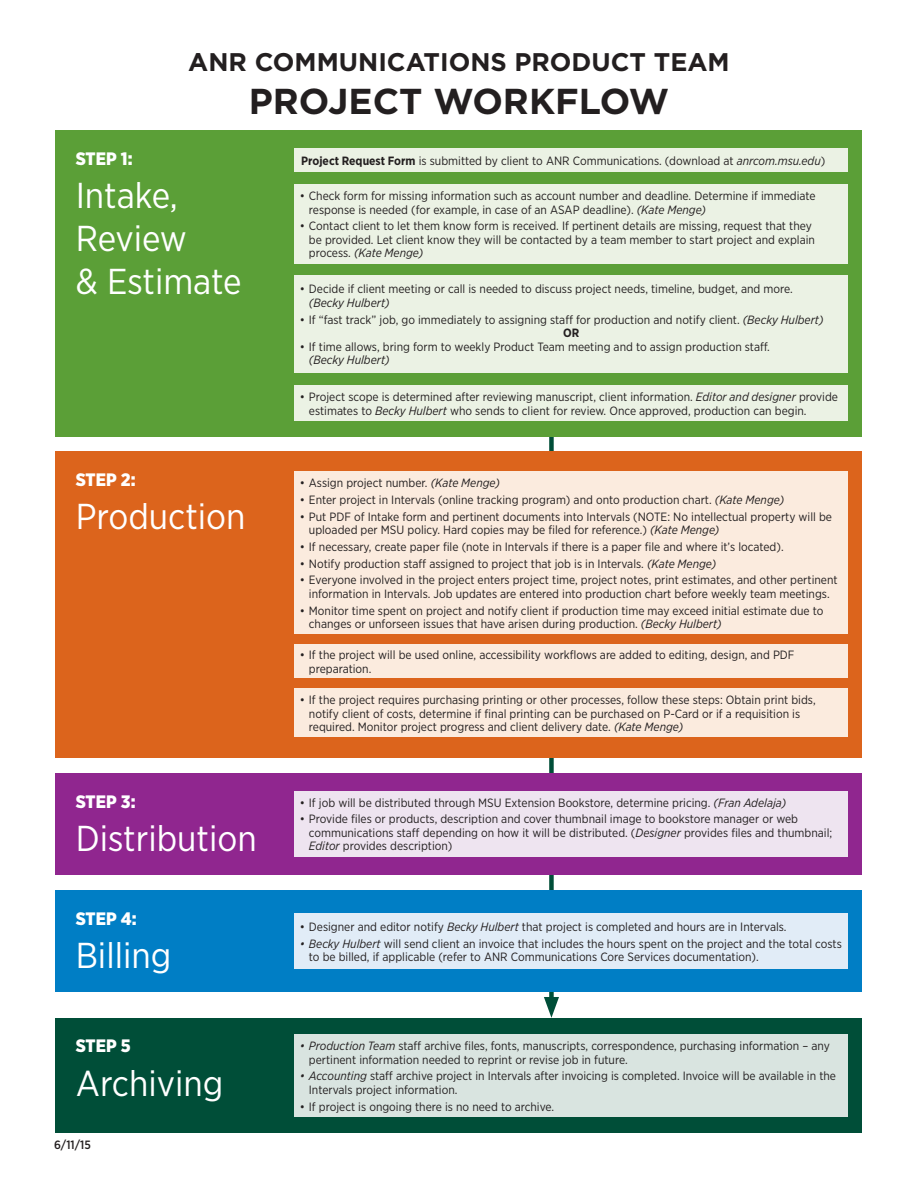
<style>
.page{position:relative;width:918px;height:1188px;background:#fff}
.page>*{position:absolute;margin:0;border:0;box-sizing:border-box;transform-origin:0 0}
.Headline{font:36px "Gotham Narrow";color:#fff}
.Subhead_2{font:36px/43.2px "Gotham Narrow";color:#fff}
.Headline-2{font:700 36px "Gotham";color:#231f20}
.Headline-3{font:700 25.5px "Gotham";color:#231f20}
.Headline-4{font:900 18px "Gotham Narrow";color:#fff}
.Subhead_1{font:900 18px "Gotham Narrow";color:#fff}
.Flow_Chart_Bold{font:12px/13.5px "Gotham Narrow";color:#231f20}
.Flow_Chart_Medium{font:500 12px "Gotham Narrow";color:#231f20}
.Flow_Chart_Bold-2{font:700 12px "Gotham Narrow";color:#231f20}
.s1{font-weight:700}
.s2{font-style:italic}
</style>
<div class="page">
<div style="left:549px;top:164px;width:5px;height:841px;background:#004e38"></div>
<svg style="left:544px;top:997px;width:15px;height:21px"></svg>
<div style="left:56px;top:130px;width:806px;height:306px;background:#5b9f37"></div>
<div style="left:295px;top:148px;width:553px;height:23px;background:#ebf2e4"></div>
<div style="left:295px;top:184px;width:553px;height:80px;background:#ebf2e4"></div>
<div style="left:295px;top:275px;width:553px;height:98px;background:#ebf2e4"></div>
<div style="left:295px;top:385px;width:553px;height:36px;background:#ebf2e4"></div>
<div style="left:56px;top:451px;width:806px;height:307px;background:#dc641c"></div>
<div style="left:295px;top:472px;width:553px;height:162px;background:#fbebde"></div>
<div style="left:295px;top:644px;width:553px;height:34px;background:#fbebde"></div>
<div style="left:295px;top:688px;width:553px;height:49px;background:#fbebde"></div>
<div style="left:56px;top:773px;width:806px;height:102px;background:#90268f"></div>
<div style="left:295px;top:791px;width:553px;height:66px;background:#eee4f0"></div>
<div style="left:56px;top:890px;width:806px;height:102px;background:#007ec5"></div>
<div style="left:295px;top:913px;width:553px;height:56px;background:#e1ecf7"></div>
<div style="left:56px;top:1018px;width:806px;height:115px;background:#004e38"></div>
<div style="left:295px;top:1034px;width:553px;height:83px;background:#d9e4e0"></div>
<p class="Headline-3" style="left:188px;top:45px;width:543px">ANR COMMUNICATIONS PRODUCT TEAM</p>
<p class="Headline-2" style="left:249px;top:77px;width:422px">PROJECT WORKFLOW</p>
<h1 class="Subhead_1" style="left:76px;top:147px;width:58px">STEP 1:</h1>
<h2 class="Subhead_2" style="left:76px;top:173px;width:167px">Intake,<br>Review<br>&amp; Estimate</h2>
<p class="Headline-4" style="left:76px;top:468px;width:61px">STEP 2:</p>
<p class="Headline" style="left:76px;top:494px;width:171px">Production</p>
<p class="Headline-4" style="left:76px;top:789px;width:61px">STEP 3:</p>
<p class="Headline" style="left:76px;top:816px;width:183px">Distribution</p>
<p class="Headline-4" style="left:76px;top:907px;width:63px">STEP 4:</p>
<p class="Headline" style="left:76px;top:933px;width:97px">Billing</p>
<p class="Headline-4" style="left:76px;top:1034px;width:57px">STEP 5</p>
<p class="Headline" style="left:76px;top:1061px;width:149px">Archiving</p>
<p class="Flow_Chart_Medium" style="left:54px;top:1137px;width:38px">6/11/15</p>
<p class="Flow_Chart_Bold" style="left:301px;top:154px;width:526px"><span class="s1">Project Request Form</span> is submitted by client to ANR Communications. (download at <span class="s2">anrcom.msu.edu</span>)</p>
<p class="Flow_Chart_Bold" style="left:309px;top:189px;width:508px;text-indent:-9px">• Check form for missing information such as account number and deadline. Determine if immediate response is needed (for example, in case of an ASAP deadline). <span class="s2">(Kate Menge)</span></p>
<p class="Flow_Chart_Bold" style="left:309px;top:219px;width:508px;text-indent:-9px">• Contact client to let them know form is received. If pertinent details are missing, request that they be provided. Let client know they will be contacted by a team member to start project and explain process. <span class="s2">(Kate Menge)</span></p>
<p class="Flow_Chart_Bold" style="left:309px;top:282px;width:485px;text-indent:-9px">• Decide if client meeting or call is needed to discuss project needs, timeline, budget, and more. <span class="s2">(Becky Hulbert)</span></p>
<p class="Flow_Chart_Bold" style="left:300px;top:313px;width:525px">• If “fast track” job, go immediately to assigning staff for production and notify client. <span class="s2">(Becky Hulbert)</span></p>
<p class="Flow_Chart_Bold-2" style="left:563px;top:325px;width:18px">OR</p>
<p class="Flow_Chart_Bold" style="left:309px;top:340px;width:463px;text-indent:-9px">• If time allows, bring form to weekly Product Team meeting and to assign production staff. <span class="s2">(Becky Hulbert)</span></p>
<p class="Flow_Chart_Bold" style="left:309px;top:390px;width:531px;text-indent:-9px">• Project scope is determined after reviewing manuscript, client information. <span class="s2">Editor and designer</span> provide estimates to <span class="s2">Becky Hulbert</span> who sends to client for review. Once approved, production can begin.</p>
<p class="Flow_Chart_Bold" style="left:300px;top:476px;width:202px">• Assign project number. <span class="s2">(Kate Menge)</span></p>
<p class="Flow_Chart_Bold" style="left:300px;top:493px;width:486px">• Enter project in Intervals (online tracking program) and onto production chart. <span class="s2">(Kate Menge)</span></p>
<p class="Flow_Chart_Bold" style="left:309px;top:510px;width:525px;text-indent:-9px">• Put PDF of Intake form and pertinent documents into Intervals (NOTE: No intellectual property will be uploaded per MSU policy. Hard copies may be filed for reference.) <span class="s2">(Kate Menge)</span></p>
<p class="Flow_Chart_Bold" style="left:300px;top:540px;width:485px">• If necessary, create paper file (note in Intervals if there is a paper file and where it’s located).</p>
<p class="Flow_Chart_Bold" style="left:300px;top:557px;width:418px">• Notify production staff assigned to project that job is in Intervals. <span class="s2">(Kate Menge)</span></p>
<p class="Flow_Chart_Bold" style="left:300px;top:573px;width:539px;text-align:center">• Everyone involved in the project enters project time, project notes, print estimates, and other pertinent information in Intervals. Job updates are entered into production chart before weekly team meetings.</p>
<p class="Flow_Chart_Bold" style="left:309px;top:603px;width:516px;text-indent:-9px">• Monitor time spent on project and notify client if production time may exceed initial estimate due to changes or unforseen issues that have arisen during production. <span class="s2">(Becky Hulbert)</span></p>
<p class="Flow_Chart_Bold" style="left:309px;top:648px;width:487px;text-indent:-9px">• If the project will be used online, accessibility workflows are added to editing, design, and PDF preparation.</p>
<p class="Flow_Chart_Bold" style="left:309px;top:693px;width:508px;text-indent:-9px">• If the project requires purchasing printing or other processes, follow these steps: Obtain print bids, notify client of costs, determine if final printing can be purchased on P-Card or if a requisition is required. Monitor project progress and client delivery date. <span class="s2">(Kate Menge)</span></p>
<p class="Flow_Chart_Bold" style="left:300px;top:795px;width:488px">• If job will be distributed through MSU Extension Bookstore, determine pricing. <span class="s2">(Fran Adelaja)</span></p>
<p class="Flow_Chart_Bold" style="left:309px;top:812px;width:525px;text-indent:-9px">• Provide files or products, description and cover thumbnail image to bookstore manager or web communications staff depending on how it will be distributed. (<span class="s2">Designer</span> provides files and thumbnail;<br><span class="s2">Editor</span> provides description)</p>
<p class="Flow_Chart_Bold" style="left:300px;top:920px;width:488px">• Designer and editor notify <span class="s2">Becky Hulbert</span> that project is completed and hours are in Intervals.</p>
<p class="Flow_Chart_Bold" style="left:309px;top:936px;width:534px;text-indent:-9px"><span class="s2">• Becky Hulbert</span> will send client an invoice that includes the hours spent on the project and the total costs to be billed, if applicable (refer to ANR Communications Core Services documentation).</p>
<p class="Flow_Chart_Bold" style="left:309px;top:1039px;width:523px;text-indent:-9px"><span class="s2">• Production Team</span> staff archive files, fonts, manuscripts, correspondence, purchasing information – any pertinent information needed to reprint or revise job in future.</p>
<p class="Flow_Chart_Bold" style="left:309px;top:1069px;width:529px;text-indent:-9px"><span class="s2">• Accounting</span> staff archive project in Intervals after invoicing is completed. Invoice will be available in the<br>Intervals project information.</p>
<p class="Flow_Chart_Bold" style="left:300px;top:1099px;width:256px">• If project is ongoing there is no need to archive.</p>
</div>
